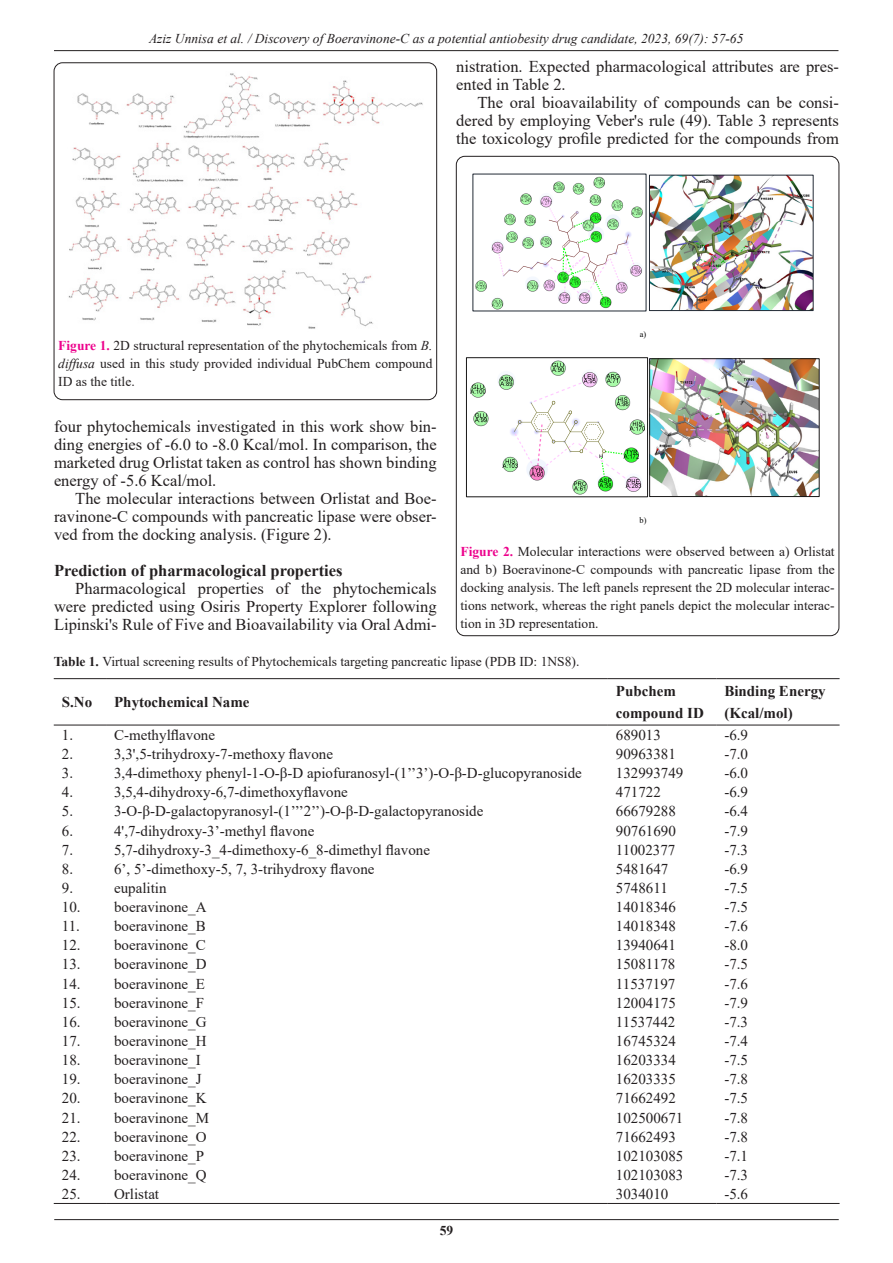
<style>
.page{position:relative;width:893px;height:1263px;background:#fff}
.page>*{position:absolute;margin:0;border:0;box-sizing:border-box;transform-origin:0 0}
.t1{font:16.5px/18px "Times New Roman";color:#231f20;text-align:justify}
.t2{font:700 16.5px "Times New Roman";color:#231f20}
.t3{font:15px "Times New Roman";color:#231f20}
.t4{font:700 15px/22.5px "Times New Roman";color:#231f20}
.t5{font:13.5px/18px "Times New Roman";color:#231f20;text-align:justify}
.t6{font:italic 13.5px "Times New Roman";color:#231f20}
.t7{font:700 13.5px "Times New Roman";color:#231f20}
.t8{font:8.4px "Times New Roman";color:#000}
.s1{font-weight:700;color:#ed028c}
.s2{font-style:italic}
.s3{font-weight:700}
</style>
<div class="page">
<hr style="left:54px;top:50px;width:784px;height:1px;background:#231f20">
<hr style="left:54px;top:1219px;width:785px;height:1px;background:#231f20">
<div style="left:54px;top:63px;width:383px;height:337px;border:1px solid #231f20;border-radius:9px"></div>
<img style="left:68px;top:73px;width:355px;height:256px">
<hr style="left:54px;top:678px;width:52px;height:1px;background:#231f20">
<hr style="left:106px;top:678px;width:502px;height:1px;background:#231f20">
<hr style="left:608px;top:678px;width:108px;height:1px;background:#231f20">
<hr style="left:716px;top:678px;width:124px;height:1px;background:#231f20">
<hr style="left:54px;top:725px;width:52px;height:1px;background:#231f20">
<hr style="left:106px;top:725px;width:502px;height:1px;background:#231f20">
<hr style="left:608px;top:725px;width:108px;height:1px;background:#231f20">
<hr style="left:716px;top:725px;width:124px;height:1px;background:#231f20">
<hr style="left:54px;top:1203px;width:52px;height:1px;background:#231f20">
<hr style="left:106px;top:1203px;width:502px;height:1px;background:#231f20">
<hr style="left:608px;top:1203px;width:108px;height:1px;background:#231f20">
<hr style="left:716px;top:1203px;width:124px;height:1px;background:#231f20">
<img style="left:475px;top:176px;width:168px;height:133px">
<img style="left:651px;top:177px;width:160px;height:132px">
<div style="left:649px;top:175px;width:164px;height:136px;border:1px solid #222a35"></div>
<img style="left:470px;top:360px;width:175px;height:135px">
<div style="left:466px;top:357px;width:182px;height:140px;border:1px solid #181717"></div>
<img style="left:651px;top:360px;width:166px;height:135px">
<div style="left:649px;top:358px;width:170px;height:139px;border:1px solid #181717"></div>
<p class="t6" style="left:149px;top:29px;width:596px">Aziz Unnisa et al. / Discovery of Boeravinone-C as a potential antiobesity drug candidate, 2023, 69(7): 57-65</p>
<p class="t1" style="left:456px;top:57px;width:384px">nistration. Expected pharmacological attributes are pres&shy;ented in Table 2.</p>
<p class="t1" style="left:456px;top:93px;width:384px;text-indent:21px">The oral bioavailability of compounds can be consi&shy;dered by employing Veber's rule (49). Table 3 represents the toxicology profile predicted for the compounds from</p>
<p class="t5" style="left:58px;top:336px;width:376px"><span class="s1">Figure 1.</span> 2D structural representation of the phytochemicals from <span class="s2">B. diffusa</span> used in this study provided individual PubChem compound ID as the title.</p>
<p class="t1" style="left:54px;top:417px;width:384px">four phytochemicals investigated in this work show bin&shy;ding energies of -6.0 to -8.0 Kcal/mol. In comparison, the marketed drug Orlistat taken as control has shown binding energy of -5.6 Kcal/mol.</p>
<p class="t1" style="left:54px;top:489px;width:384px;text-indent:21px">The molecular interactions between Orlistat and Boe&shy;ravinone-C compounds with pancreatic lipase were obser&shy;ved from the docking analysis. (Figure 2).</p>
<p class="t2" style="left:54px;top:559px;width:290px">Prediction of pharmacological properties</p>
<p class="t1" style="left:54px;top:579px;width:384px;text-indent:21px">Pharmacological properties of the phytochemicals were predicted using Osiris Property Explorer following Lipinski's Rule of Five and Bioavailability via Oral Admi-</p>
<p class="t8" style="left:640px;top:328px;width:8px">a)</p>
<p class="t8" style="left:640px;top:514px;width:8px">b)</p>
<p class="t5" style="left:460px;top:542px;width:376px"><span class="s1">Figure 2.</span> Molecular interactions were observed between a) Orlistat and b) Boeravinone-C compounds with pancreatic lipase from the docking analysis. The left panels represent the 2D molecular interac&shy;tions network, whereas the right panels depict the molecular interac&shy;tion in 3D representation.</p>
<p class="t5" style="left:54px;top:652px;width:527px"><span class="s3">Table 1.</span> Virtual screening results of Phytochemicals targeting pancreatic lipase (PDB ID: 1NS8).</p>
<p class="t4" style="left:62px;top:690px;width:32px">S.No</p>
<p class="t4" style="left:114px;top:690px;width:137px">Phytochemical Name</p>
<p class="t4" style="left:616px;top:679px;width:89px">Pubchem compound ID</p>
<p class="t4" style="left:724px;top:679px;width:103px">Binding Energy (Kcal/mol)</p>
<p class="t3" style="left:62px;top:724px;width:13px">1.</p>
<p class="t3" style="left:114px;top:724px;width:102px">C-methylflavone</p>
<p class="t3" style="left:616px;top:724px;width:46px">689013</p>
<p class="t3" style="left:724px;top:724px;width:25px">-6.9</p>
<p class="t3" style="left:62px;top:743px;width:13px">2.</p>
<p class="t3" style="left:114px;top:743px;width:220px">3,3',5-trihydroxy-7-methoxy flavone</p>
<p class="t3" style="left:616px;top:743px;width:61px">90963381</p>
<p class="t3" style="left:724px;top:743px;width:25px">-7.0</p>
<p class="t3" style="left:62px;top:762px;width:13px">3.</p>
<p class="t3" style="left:114px;top:762px;width:469px">3,4-dimethoxy phenyl-1-O-β-D apiofuranosyl-(1’’3’)-O-β-D-glucopyranoside</p>
<p class="t3" style="left:616px;top:762px;width:69px">132993749</p>
<p class="t3" style="left:724px;top:762px;width:25px">-6.0</p>
<p class="t3" style="left:62px;top:782px;width:13px">4.</p>
<p class="t3" style="left:114px;top:782px;width:235px">3,5,4-dihydroxy-6,7-dimethoxyflavone</p>
<p class="t3" style="left:616px;top:782px;width:46px">471722</p>
<p class="t3" style="left:724px;top:782px;width:25px">-6.9</p>
<p class="t3" style="left:62px;top:801px;width:13px">5.</p>
<p class="t3" style="left:114px;top:801px;width:371px">3-O-β-D-galactopyranosyl-(1’’’2’’)-O-β-D-galactopyranoside</p>
<p class="t3" style="left:616px;top:801px;width:61px">66679288</p>
<p class="t3" style="left:724px;top:801px;width:25px">-6.4</p>
<p class="t3" style="left:62px;top:820px;width:13px">6.</p>
<p class="t3" style="left:114px;top:820px;width:202px">4',7-dihydroxy-3’-methyl flavone</p>
<p class="t3" style="left:616px;top:820px;width:61px">90761690</p>
<p class="t3" style="left:724px;top:820px;width:25px">-7.9</p>
<p class="t3" style="left:62px;top:839px;width:13px">7.</p>
<p class="t3" style="left:114px;top:839px;width:317px">5,7-dihydroxy-3_4-dimethoxy-6_8-dimethyl flavone</p>
<p class="t3" style="left:616px;top:839px;width:61px">11002377</p>
<p class="t3" style="left:724px;top:839px;width:25px">-7.3</p>
<p class="t3" style="left:62px;top:858px;width:13px">8.</p>
<p class="t3" style="left:114px;top:858px;width:262px">6’, 5’-dimethoxy-5, 7, 3-trihydroxy flavone</p>
<p class="t3" style="left:616px;top:858px;width:54px">5481647</p>
<p class="t3" style="left:724px;top:858px;width:25px">-6.9</p>
<p class="t3" style="left:62px;top:877px;width:13px">9.</p>
<p class="t3" style="left:114px;top:877px;width:54px">eupalitin</p>
<p class="t3" style="left:616px;top:877px;width:53px">5748611</p>
<p class="t3" style="left:724px;top:877px;width:25px">-7.5</p>
<p class="t3" style="left:62px;top:896px;width:20px">10.</p>
<p class="t3" style="left:114px;top:896px;width:94px">boeravinone_A</p>
<p class="t3" style="left:616px;top:896px;width:61px">14018346</p>
<p class="t3" style="left:724px;top:896px;width:25px">-7.5</p>
<p class="t3" style="left:62px;top:915px;width:20px">11.</p>
<p class="t3" style="left:114px;top:915px;width:93px">boeravinone_B</p>
<p class="t3" style="left:616px;top:915px;width:61px">14018348</p>
<p class="t3" style="left:724px;top:915px;width:25px">-7.6</p>
<p class="t3" style="left:62px;top:935px;width:20px">12.</p>
<p class="t3" style="left:114px;top:935px;width:93px">boeravinone_C</p>
<p class="t3" style="left:616px;top:935px;width:61px">13940641</p>
<p class="t3" style="left:724px;top:935px;width:25px">-8.0</p>
<p class="t3" style="left:62px;top:954px;width:20px">13.</p>
<p class="t3" style="left:114px;top:954px;width:94px">boeravinone_D</p>
<p class="t3" style="left:616px;top:954px;width:61px">15081178</p>
<p class="t3" style="left:724px;top:954px;width:25px">-7.5</p>
<p class="t3" style="left:62px;top:973px;width:20px">14.</p>
<p class="t3" style="left:114px;top:973px;width:92px">boeravinone_E</p>
<p class="t3" style="left:616px;top:973px;width:61px">11537197</p>
<p class="t3" style="left:724px;top:973px;width:25px">-7.6</p>
<p class="t3" style="left:62px;top:992px;width:20px">15.</p>
<p class="t3" style="left:114px;top:992px;width:91px">boeravinone_F</p>
<p class="t3" style="left:616px;top:992px;width:61px">12004175</p>
<p class="t3" style="left:724px;top:992px;width:25px">-7.9</p>
<p class="t3" style="left:62px;top:1011px;width:20px">16.</p>
<p class="t3" style="left:114px;top:1011px;width:94px">boeravinone_G</p>
<p class="t3" style="left:616px;top:1011px;width:61px">11537442</p>
<p class="t3" style="left:724px;top:1011px;width:25px">-7.3</p>
<p class="t3" style="left:62px;top:1030px;width:20px">17.</p>
<p class="t3" style="left:114px;top:1030px;width:94px">boeravinone_H</p>
<p class="t3" style="left:616px;top:1030px;width:61px">16745324</p>
<p class="t3" style="left:724px;top:1030px;width:25px">-7.4</p>
<p class="t3" style="left:62px;top:1049px;width:20px">18.</p>
<p class="t3" style="left:114px;top:1049px;width:88px">boeravinone_I</p>
<p class="t3" style="left:616px;top:1049px;width:61px">16203334</p>
<p class="t3" style="left:724px;top:1049px;width:25px">-7.5</p>
<p class="t3" style="left:62px;top:1069px;width:20px">19.</p>
<p class="t3" style="left:114px;top:1069px;width:89px">boeravinone_J</p>
<p class="t3" style="left:616px;top:1069px;width:61px">16203335</p>
<p class="t3" style="left:724px;top:1069px;width:25px">-7.8</p>
<p class="t3" style="left:62px;top:1088px;width:20px">20.</p>
<p class="t3" style="left:114px;top:1088px;width:94px">boeravinone_K</p>
<p class="t3" style="left:616px;top:1088px;width:61px">71662492</p>
<p class="t3" style="left:724px;top:1088px;width:25px">-7.5</p>
<p class="t3" style="left:62px;top:1107px;width:20px">21.</p>
<p class="t3" style="left:114px;top:1107px;width:96px">boeravinone_M</p>
<p class="t3" style="left:616px;top:1107px;width:69px">102500671</p>
<p class="t3" style="left:724px;top:1107px;width:25px">-7.8</p>
<p class="t3" style="left:62px;top:1126px;width:20px">22.</p>
<p class="t3" style="left:114px;top:1126px;width:94px">boeravinone_O</p>
<p class="t3" style="left:616px;top:1126px;width:61px">71662493</p>
<p class="t3" style="left:724px;top:1126px;width:25px">-7.8</p>
<p class="t3" style="left:62px;top:1145px;width:20px">23.</p>
<p class="t3" style="left:114px;top:1145px;width:91px">boeravinone_P</p>
<p class="t3" style="left:616px;top:1145px;width:69px">102103085</p>
<p class="t3" style="left:724px;top:1145px;width:25px">-7.1</p>
<p class="t3" style="left:62px;top:1164px;width:20px">24.</p>
<p class="t3" style="left:114px;top:1164px;width:94px">boeravinone_Q</p>
<p class="t3" style="left:616px;top:1164px;width:69px">102103083</p>
<p class="t3" style="left:724px;top:1164px;width:25px">-7.3</p>
<p class="t3" style="left:62px;top:1183px;width:20px">25.</p>
<p class="t3" style="left:114px;top:1183px;width:47px">Orlistat</p>
<p class="t3" style="left:616px;top:1183px;width:54px">3034010</p>
<p class="t3" style="left:724px;top:1183px;width:25px">-5.6</p>
<p class="t7" style="left:440px;top:1220px;width:15px">59</p>
</div>
